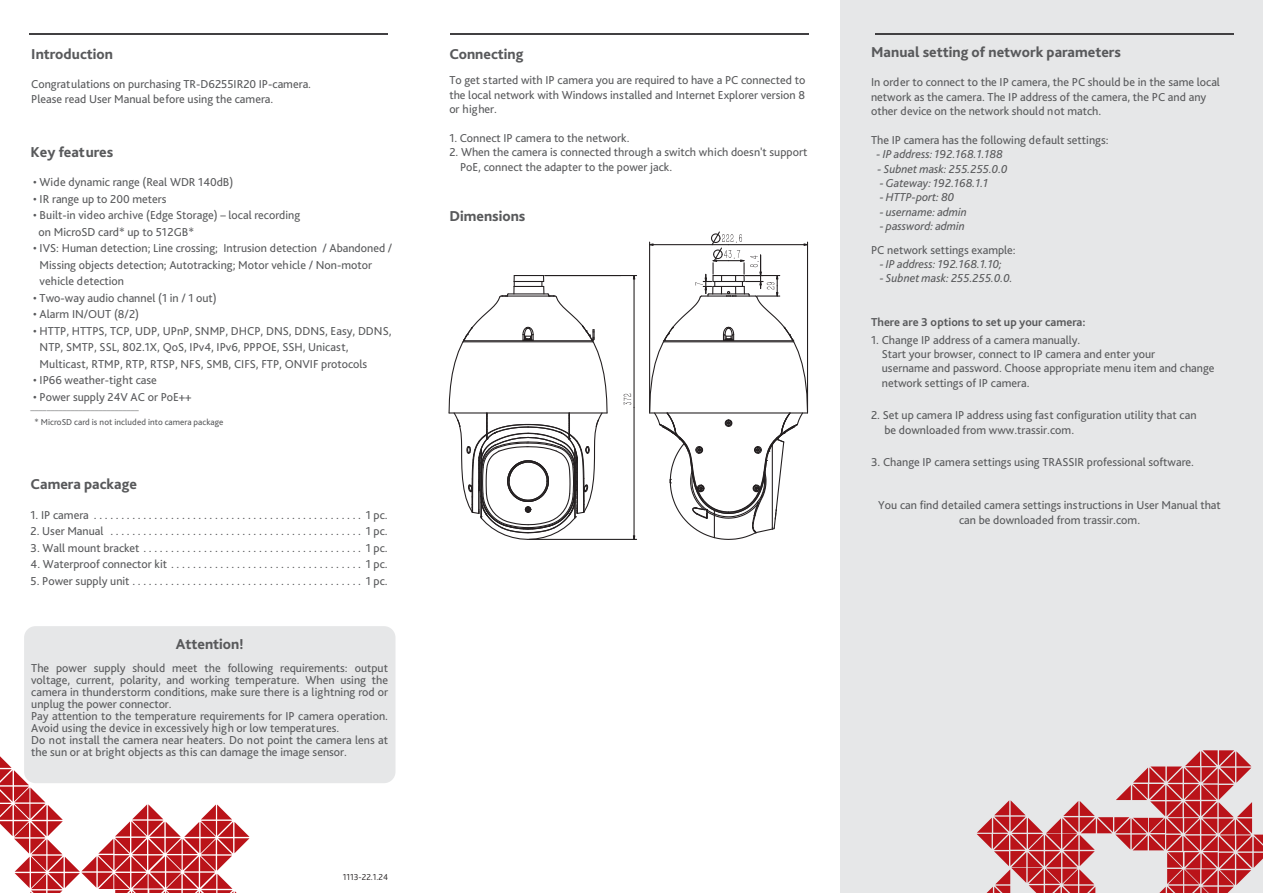
<style>
.page{position:relative;width:1263px;height:893px;background:#fff}
.page>*{position:absolute;margin:0;border:0;box-sizing:border-box;transform-origin:0 0}
.t1{font:800 15px "Bliss Pro";color:#58595b}
.t2{font:12px/14.4px "Bliss Pro";color:#58595b}
.t3{font:italic 12px "Bliss Pro";color:#58595b}
.t4{font:700 12px "Bliss Pro";color:#58595b}
.t5{font:9px/15px "Bliss Pro";color:#58595b}
.t6{font:300 9px "Bliss Pro";color:#231f20}
</style>
<div class="page">
<div style="left:24px;top:626px;width:371px;height:157px;background:#e6e7e8;border-radius:11px"></div>
<div style="left:840px;top:0;width:423px;height:893px;background:#e6e7e8"></div>
<svg style="left:977px;top:750px;width:286px;height:101px"></svg>
<hr style="left:450px;top:33px;width:359px;height:1px;background:#414042">
<hr style="left:29px;top:33px;width:359px;height:1px;background:#414042">
<svg style="left:0;top:756px;width:249px;height:133px"></svg>
<hr style="left:875px;top:33px;width:359px;height:2px;background:#414042">
<svg style="left:623px;top:394px;width:8px;height:11px"></svg>
<hr style="left:545px;top:275px;width:92px;height:1px;background:#231f20">
<hr style="left:529px;top:539px;width:108px;height:1px;background:#231f20">
<hr style="left:633px;top:276px;width:2px;height:131px;background:#231f20">
<hr style="left:633px;top:407px;width:2px;height:132px;background:#231f20">
<svg style="left:448px;top:275px;width:160px;height:265px"></svg>
<svg style="left:649px;top:231px;width:160px;height:309px"></svg>
<p class="t1" style="left:31px;top:45px;width:83px">Introduction</p>
<p class="t2" style="left:31px;top:78px;width:281px;line-height:15px">Congratulations on purchasing TR-D6255IR20 IP-camera.<br>Please read User Manual before using the camera.</p>
<p class="t1" style="left:31px;top:143px;width:84px">Key features</p>
<p class="t2" style="left:33px;top:176px;width:202px">ï Wide dynamic range (Real WDR 140dB)</p>
<p class="t2" style="left:33px;top:192px;width:135px">ï IR range up to 200 meters</p>
<p class="t2" style="left:33px;top:209px;width:268px">ï Built-in video archive (Edge Storage) – local recording</p>
<p class="t2" style="left:39px;top:224px;width:157px">on MicroSD card* up to 512GB*</p>
<p class="t2" style="left:33px;top:242px;width:360px">ï IVS: Human detection; Line crossing; Intrusion detection / Abandoned /</p>
<p class="t2" style="left:40px;top:258px;width:334px">Missing objects detection; Autotracking; Motor vehicle / Non-motor</p>
<p class="t2" style="left:40px;top:275px;width:86px">vehicle detection</p>
<p class="t2" style="left:33px;top:291px;width:185px">ï Two-way audio channel (1 in / 1 out)</p>
<p class="t2" style="left:33px;top:308px;width:107px">ï Alarm IN/OUT (8/2)</p>
<p class="t2" style="left:33px;top:323px;width:360px">• HTTP, HTTPS, TCP, UDP, UPnP, SNMP, DHCP, DNS, DDNS, Easy, DDNS,</p>
<p class="t2" style="left:40px;top:340px;width:310px">NTP, SMTP, SSL, 802.1X, QoS, IPv4, IPv6, PPPOE, SSH, Unicast,</p>
<p class="t2" style="left:40px;top:356px;width:329px">Multicast, RTMP, RTP, RTSP, NFS, SMB, CIFS, FTP, ONVIF protocols</p>
<p class="t2" style="left:33px;top:374px;width:125px">ï IP66 weather-tight case</p>
<p class="t2" style="left:33px;top:390px;width:160px">ï Power supply 24V AC or PoE++</p>
<p class="t5" style="left:35px;top:400px;width:190px;text-indent:-4px">___________________________<br>* MicroSD card is not included into camera package</p>
<p class="t1" style="left:31px;top:475px;width:108px">Camera package</p>
<p class="t2" style="left:31px;top:508px;width:359px">1. IP camera . . . . . . . . . . . . . . . . . . . . . . . . . . . . . . . . . . . . . . . . . . . . . . . . . 1 pc.</p>
<p class="t2" style="left:31px;top:524px;width:359px">2. User Manual . . . . . . . . . . . . . . . . . . . . . . . . . . . . . . . . . . . . . . . . . . . . . . 1 pc.</p>
<p class="t2" style="left:31px;top:541px;width:359px">3. Wall mount bracket . . . . . . . . . . . . . . . . . . . . . . . . . . . . . . . . . . . . . . . . 1 pc.</p>
<p class="t2" style="left:31px;top:558px;width:359px">4. Waterproof connector kit . . . . . . . . . . . . . . . . . . . . . . . . . . . . . . . . . . . 1 pc.</p>
<p class="t2" style="left:31px;top:574px;width:359px">5. Power supply unit . . . . . . . . . . . . . . . . . . . . . . . . . . . . . . . . . . . . . . . . . . 1 pc.</p>
<p class="t1" style="left:176px;top:635px;width:69px">Attention!</p>
<p class="t2" style="left:31px;top:663px;width:358px;line-height:12px">The power supply should meet the following requirements: output voltage, current, polarity, and working temperature. When using the camera in thunderstorm conditions, make sure there is a lightning rod or unplug the power connector.<br>Pay attention to the temperature requirements for IP camera operation.<br>Avoid using the device in excessively high or low temperatures.<br>Do not install the camera near heaters. Do not point the camera lens at the sun or at bright objects as this can damage the image sensor.</p>
<p class="t6" style="left:343px;top:871px;width:47px">1113-22.1.24</p>
<p class="t1" style="left:449px;top:45px;width:76px">Connecting</p>
<p class="t2" style="left:449px;top:74px;width:357px;text-align:justify">To get started with IP camera you are required to have a PC connected to the local network with Windows installed and Internet Explorer version 8 or higher.</p>
<p class="t2" style="left:449px;top:131px;width:182px">1. Connect IP camera to the network.</p>
<p class="t2" style="left:460px;top:146px;width:349px;text-indent:-11px">2. When the camera is connected through a switch which doesn't support<br>PoE, connect the adapter to the power jack.</p>
<p class="t1" style="left:449px;top:206px;width:77px">Dimensions</p>
<p class="t1" style="left:871px;top:43px;width:251px">Manual setting of network parameters</p>
<p class="t2" style="left:871px;top:76px;width:350px">In order to connect to the IP camera, the PC should be in the same local network as the camera. The IP address of the camera, the PC and any other device on the network should not match.</p>
<p class="t2" style="left:871px;top:133px;width:239px">The IP camera has the following default settings:</p>
<p class="t3" style="left:876px;top:150px;width:128px">- IP address: 192.168.1.188</p>
<p class="t3" style="left:877px;top:164px;width:132px">- Subnet mask: 255.255.0.0</p>
<p class="t3" style="left:880px;top:179px;width:110px">- Gateway: 192.168.1.1</p>
<p class="t3" style="left:880px;top:193px;width:76px">- HTTP-port: 80</p>
<p class="t3" style="left:880px;top:207px;width:89px">- username: admin</p>
<p class="t3" style="left:880px;top:222px;width:87px">- password: admin</p>
<p class="t2" style="left:871px;top:243px;width:146px">PC network settings example:</p>
<p class="t3" style="left:880px;top:260px;width:124px">- IP address: 192.168.1.10;</p>
<p class="t3" style="left:880px;top:274px;width:134px">- Subnet mask: 255.255.0.0.</p>
<p class="t4" style="left:871px;top:317px;width:216px">There are 3 options to set up your camera:</p>
<p class="t2" style="left:882px;top:333px;width:334px;text-indent:-11px">1. Change IP address of a camera manually.<br>Start your browser, connect to IP camera and enter your<br>username and password. Choose appropriate menu item and change network settings of IP camera.</p>
<p class="t2" style="left:884px;top:408px;width:314px;text-indent:-13px">2. Set up camera IP address using fast configuration utility that can be downloaded from www.trassir.com.</p>
<p class="t2" style="left:871px;top:455px;width:324px">3. Change IP camera settings using TRASSIR professional software.</p>
<p class="t2" style="left:878px;top:498px;width:344px;text-align:center">You can find detailed camera settings instructions in User Manual that can be downloaded from trassir.com.</p>
</div>
